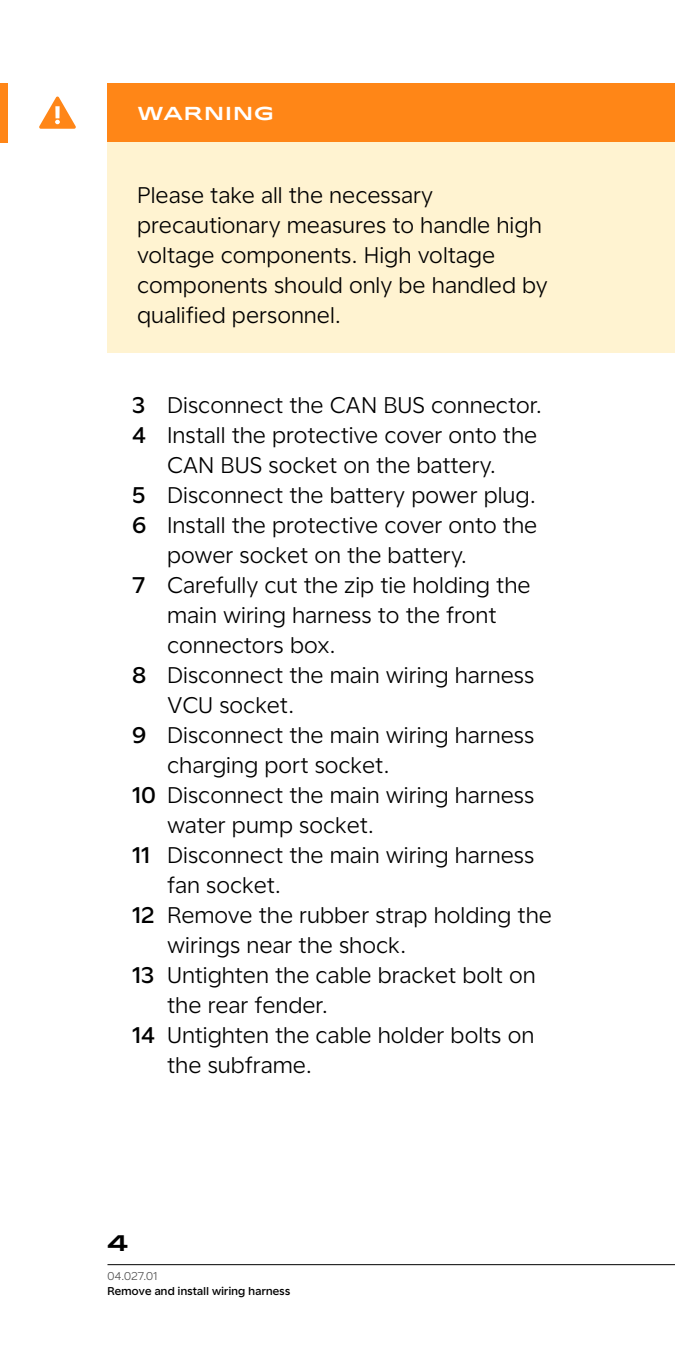
<style>
.page{position:relative;width:675px;height:1350px;background:#fff}
.page>*{position:absolute;margin:0;border:0;box-sizing:border-box;transform-origin:0 0}
.Box_copy{font:22.5px/30px "Universal Sans Display 300";letter-spacing:.03em;color:#000}
.t1{font:500 22.5px "Stark Sans";color:#000}
.Box_name{font:500 18.75px "Stark Sans";letter-spacing:.06em;color:#fff}
.t2{font:11.25px "Universal Sans Display 500";letter-spacing:.03em;color:#000}
.t3{font:11.25px "Universal Sans Display 300";letter-spacing:.03em;color:#4d4d4d}
.s1{font-family:"Universal Sans Display 500"}
</style>
<div class="page">
<hr style="left:108px;top:1265px;width:567px;height:1px;background:#000">
<div style="left:108px;top:83px;width:567px;height:59px;background:#ff8617"></div>
<div style="left:108px;top:142px;width:567px;height:210px;background:#fff3d1"></div>
<div style="left:0;top:83px;width:8px;height:59px;background:#ff8617"></div>
<svg style="left:39px;top:96px;width:37px;height:33px"></svg>
<p class="Box_name" style="left:138px;top:101px;width:138px">WARNING</p>
<p class="Box_copy" style="left:138px;top:180px;width:412px">Please take all the necessary precautionary measures to handle high voltage components. High voltage components should only be handled by qualified personnel.</p>
<p class="Box_copy" style="left:132px;top:390px;width:411px"><span class="s1">3</span> Disconnect the CAN BUS connector.</p>
<p class="Box_copy" style="left:132px;top:420px;width:406px;text-align:center"><span class="s1">4</span> Install the protective cover onto the<br>CAN BUS socket on the battery.</p>
<p class="Box_copy" style="left:132px;top:480px;width:405px"><span class="s1">5</span> Disconnect the battery power plug.</p>
<p class="Box_copy" style="left:168px;top:510px;width:371px;text-indent:-35px"><span class="s1">6</span> Install the protective cover onto the power socket on the battery.</p>
<p class="Box_copy" style="left:168px;top:570px;width:364px;text-indent:-35px"><span class="s1">7</span> Carefully cut the zip tie holding the main wiring harness to the front connectors box.</p>
<p class="Box_copy" style="left:168px;top:660px;width:368px;text-indent:-35px"><span class="s1">8</span> Disconnect the main wiring harness<br>VCU socket.</p>
<p class="Box_copy" style="left:168px;top:720px;width:368px;text-indent:-35px"><span class="s1">9</span> Disconnect the main wiring harness charging port socket.</p>
<p class="Box_copy" style="left:168px;top:780px;width:368px;text-indent:-35px"><span class="s1">10</span> Disconnect the main wiring harness water pump socket.</p>
<p class="Box_copy" style="left:168px;top:840px;width:368px;text-indent:-35px"><span class="s1">11</span> Disconnect the main wiring harness fan socket.</p>
<p class="Box_copy" style="left:168px;top:900px;width:386px;text-indent:-35px"><span class="s1">12</span> Remove the rubber strap holding the wirings near the shock.</p>
<p class="Box_copy" style="left:168px;top:960px;width:369px;text-indent:-35px"><span class="s1">13</span> Untighten the cable bracket bolt on the rear fender.</p>
<p class="Box_copy" style="left:168px;top:1020px;width:368px;text-indent:-35px"><span class="s1">14</span> Untighten the cable holder bolts on the subframe.</p>
<p class="t1" style="left:108px;top:1228px;width:22px">4</p>
<p class="t3" style="left:108px;top:1270px;width:51px">04.027.01</p>
<p class="t2" style="left:108px;top:1285px;width:184px">Remove and install wiring harness</p>
</div>
